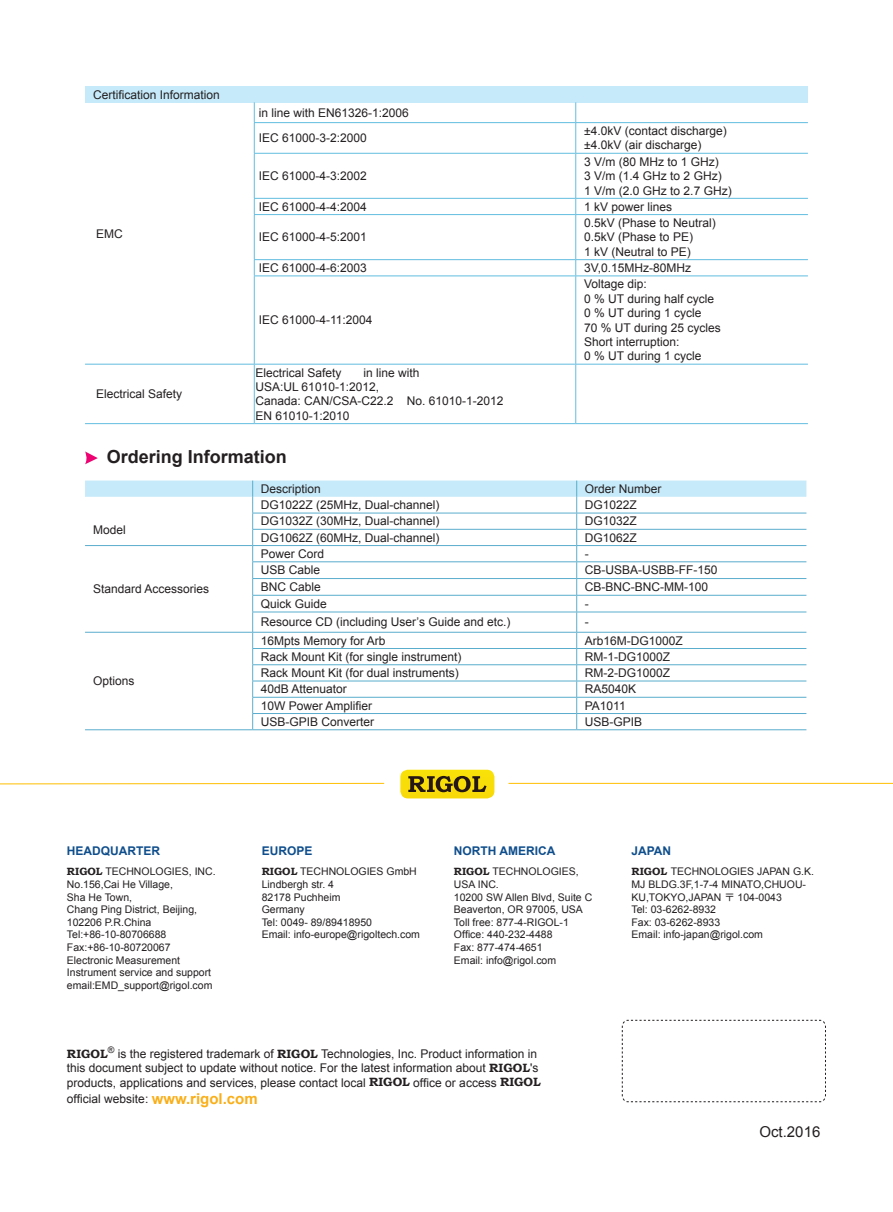
<style>
.page{position:relative;width:893px;height:1212px;background:#fff}
.page>*{position:absolute;margin:0;border:0;box-sizing:border-box;transform-origin:0 0}
.t1{font:700 18px "Arial";color:#231f20}
.t2{font:15px "Arial";color:#231f20}
.t3{font:12px/14.4px "Arial";color:#231f20}
.t4{font:700 12px "Arial";color:#0f4e8c}
.t5{font:10.5px/12.6px "Arial";color:#231f20}
.s1{font-family:"Bookman Old Style";font-weight:700}
.s2{font-family:"Meiryo UI"}
.s3{font-weight:700;font-size:15px;color:#faaf18}
</style>
<div class="page">
<div style="left:85px;top:86px;width:723px;height:16px;background:#c6eafa"></div>
<svg style="left:254px;top:102px;width:1px;height:20px"></svg>
<svg style="left:575px;top:102px;width:1px;height:20px"></svg>
<hr style="left:254px;top:122px;width:322px;height:1px;background:#62bde0">
<hr style="left:254px;top:123px;width:1px;height:30px;background:#62bde0">
<hr style="left:576px;top:122px;width:232px;height:1px;background:#62bde0">
<hr style="left:575px;top:123px;width:1px;height:30px;background:#62bde0">
<hr style="left:254px;top:153px;width:322px;height:1px;background:#62bde0">
<hr style="left:254px;top:154px;width:1px;height:44px;background:#62bde0">
<hr style="left:576px;top:153px;width:232px;height:1px;background:#62bde0">
<hr style="left:575px;top:154px;width:1px;height:44px;background:#62bde0">
<hr style="left:254px;top:198px;width:322px;height:1px;background:#62bde0">
<svg style="left:254px;top:199px;width:1px;height:15px"></svg>
<hr style="left:576px;top:198px;width:232px;height:1px;background:#62bde0">
<svg style="left:575px;top:199px;width:1px;height:15px"></svg>
<hr style="left:254px;top:214px;width:322px;height:1px;background:#62bde0">
<hr style="left:254px;top:215px;width:1px;height:44px;background:#62bde0">
<hr style="left:576px;top:214px;width:232px;height:1px;background:#62bde0">
<hr style="left:575px;top:215px;width:1px;height:44px;background:#62bde0">
<hr style="left:254px;top:259px;width:322px;height:1px;background:#62bde0">
<svg style="left:254px;top:260px;width:1px;height:16px"></svg>
<hr style="left:576px;top:259px;width:232px;height:1px;background:#62bde0">
<svg style="left:575px;top:260px;width:1px;height:16px"></svg>
<hr style="left:254px;top:276px;width:322px;height:1px;background:#62bde0">
<hr style="left:254px;top:276px;width:1px;height:88px;background:#62bde0">
<hr style="left:576px;top:276px;width:232px;height:1px;background:#62bde0">
<hr style="left:575px;top:276px;width:1px;height:88px;background:#62bde0">
<hr style="left:85px;top:364px;width:169px;height:1px;background:#62bde0">
<hr style="left:254px;top:364px;width:322px;height:1px;background:#62bde0">
<hr style="left:254px;top:364px;width:1px;height:59px;background:#62bde0">
<hr style="left:576px;top:364px;width:232px;height:1px;background:#62bde0">
<hr style="left:575px;top:364px;width:1px;height:59px;background:#62bde0">
<hr style="left:85px;top:423px;width:169px;height:1px;background:#62bde0">
<hr style="left:254px;top:423px;width:322px;height:1px;background:#62bde0">
<hr style="left:576px;top:423px;width:232px;height:1px;background:#62bde0">
<svg style="left:85px;top:451px;width:13px;height:13px"></svg>
<hr style="left:85px;top:729px;width:168px;height:1px;background:#5aadcd">
<svg style="left:85px;top:480px;width:721px;height:249px"></svg>
<hr style="left:253px;top:729px;width:324px;height:1px;background:#5aadcd">
<hr style="left:577px;top:729px;width:229px;height:1px;background:#5aadcd">
<hr style="left:252px;top:513px;width:325px;height:1px;background:#5aadcd">
<hr style="left:577px;top:513px;width:229px;height:1px;background:#5aadcd">
<svg style="left:621px;top:1019px;width:205px;height:83px"></svg>
<svg style="left:0;top:782px;width:385px;height:3px"></svg>
<hr style="left:508px;top:783px;width:385px;height:1px;background:#fec210">
<svg style="left:400px;top:770px;width:94px;height:28px;background:#c4ad0f"></svg>
<p class="t3" style="left:93px;top:87px;width:128px">Certification Information</p>
<p class="t3" style="left:96px;top:226px;width:28px">EMC</p>
<p class="t3" style="left:259px;top:100px;width:152px;line-height:25.5px">in line with EN61326-1:2006<br>IEC 61000-3-2:2000</p>
<p class="t3" style="left:259px;top:169px;width:110px">IEC 61000-4-3:2002</p>
<p class="t3" style="left:584px;top:124px;width:144px">±4.0kV (contact discharge) ±4.0kV (air discharge)</p>
<p class="t3" style="left:584px;top:154px;width:149px">3 V/m (80 MHz to 1 GHz)<br>3 V/m (1.4 GHz to 2 GHz)<br>1 V/m (2.0 GHz to 2.7 GHz)</p>
<p class="t3" style="left:259px;top:199px;width:110px">IEC 61000-4-4:2004</p>
<p class="t3" style="left:584px;top:199px;width:90px">1 kV power lines</p>
<p class="t3" style="left:259px;top:230px;width:110px">IEC 61000-4-5:2001</p>
<p class="t3" style="left:584px;top:216px;width:133px">0.5kV (Phase to Neutral)<br>0.5kV (Phase to PE)<br>1 kV (Neutral to PE)</p>
<p class="t3" style="left:259px;top:261px;width:110px">IEC 61000-4-6:2003</p>
<p class="t3" style="left:584px;top:261px;width:108px">3V,0.15MHz-80MHz</p>
<p class="t3" style="left:259px;top:313px;width:115px">IEC 61000-4-11:2004</p>
<p class="t3" style="left:584px;top:277px;width:138px">Voltage dip:<br>0 % UT during half cycle<br>0 % UT during 1 cycle<br>70 % UT during 25 cycles<br>Short interruption:<br>0 % UT during 1 cycle</p>
<p class="t3" style="left:255px;top:365px;width:88px">Electrical Safety</p>
<p class="t3" style="left:255px;top:365px;width:250px;text-indent:108px">in line with<br>USA:UL 61010-1:2012,<br>Canada: CAN/CSA-C22.2 No. 61010-1-2012<br>EN 61010-1:2010</p>
<h1 class="t1" style="left:107px;top:445px;width:182px">Ordering Information</h1>
<p class="t3" style="left:261px;top:482px;width:62px">Description</p>
<p class="t3" style="left:585px;top:482px;width:78px">Order Number</p>
<p class="t3" style="left:261px;top:498px;width:180px">DG1022Z (25MHz, Dual-channel)</p>
<p class="t3" style="left:585px;top:498px;width:54px">DG1022Z</p>
<p class="t3" style="left:93px;top:522px;width:34px">Model</p>
<p class="t3" style="left:96px;top:387px;width:88px">Electrical Safety</p>
<p class="t3" style="left:261px;top:514px;width:180px">DG1032Z (30MHz, Dual-channel)</p>
<p class="t3" style="left:585px;top:514px;width:54px">DG1032Z</p>
<p class="t3" style="left:261px;top:530px;width:180px">DG1062Z (60MHz, Dual-channel)</p>
<p class="t3" style="left:585px;top:530px;width:54px">DG1062Z</p>
<p class="t3" style="left:93px;top:582px;width:118px">Standard Accessories</p>
<p class="t3" style="left:93px;top:674px;width:43px">Options</p>
<p class="t3" style="left:261px;top:547px;width:65px">Power Cord</p>
<p class="t3" style="left:585px;top:547px;width:5px">-</p>
<p class="t3" style="left:261px;top:563px;width:61px">USB Cable</p>
<p class="t3" style="left:585px;top:563px;width:134px">CB-USBA-USBB-FF-150</p>
<p class="t3" style="left:261px;top:580px;width:62px">BNC Cable</p>
<p class="t3" style="left:585px;top:580px;width:125px">CB-BNC-BNC-MM-100</p>
<p class="t3" style="left:261px;top:597px;width:68px">Quick Guide</p>
<p class="t3" style="left:585px;top:597px;width:5px">-</p>
<p class="t3" style="left:261px;top:615px;width:251px">Resource CD (including User’s Guide and etc.)</p>
<p class="t3" style="left:585px;top:615px;width:5px">-</p>
<p class="t3" style="left:261px;top:633px;width:126px">16Mpts Memory for Arb</p>
<p class="t3" style="left:585px;top:633px;width:100px">Arb16M-DG1000Z</p>
<p class="t3" style="left:261px;top:650px;width:202px">Rack Mount Kit (for single instrument)</p>
<p class="t3" style="left:585px;top:650px;width:87px">RM-1-DG1000Z</p>
<p class="t3" style="left:261px;top:666px;width:200px">Rack Mount Kit (for dual instruments)</p>
<p class="t3" style="left:585px;top:666px;width:87px">RM-2-DG1000Z</p>
<p class="t3" style="left:261px;top:682px;width:88px">40dB Attenuator</p>
<p class="t3" style="left:585px;top:682px;width:53px">RA5040K</p>
<p class="t3" style="left:261px;top:698px;width:113px">10W Power Amplifier</p>
<p class="t3" style="left:585px;top:698px;width:42px">PA1011</p>
<p class="t3" style="left:261px;top:715px;width:115px">USB-GPIB Converter</p>
<p class="t3" style="left:585px;top:715px;width:59px">USB-GPIB</p>
<p class="t4" style="left:67px;top:843px;width:95px">HEADQUARTER</p>
<p class="t5" style="left:67px;top:865px;width:150px"><span class="s1">RIGOL</span> TECHNOLOGIES, INC.<br>No.156,Cai He Village,<br>Sha He Town,<br>Chang Ping District, Beijing,<br>102206 P.R.China<br>Tel:+86-10-80706688<br>Fax:+86-10-80720067<br>Electronic Measurement<br>Instrument service and support email:EMD_support@rigol.com</p>
<p class="t4" style="left:262px;top:843px;width:52px">EUROPE</p>
<p class="t5" style="left:262px;top:865px;width:160px"><span class="s1">RIGOL</span> TECHNOLOGIES GmbH<br>Lindbergh str. 4<br>82178 Puchheim<br>Germany<br>Tel: 0049- 89/89418950<br>Email: info-europe@rigoltech.com</p>
<p class="t4" style="left:454px;top:843px;width:103px">NORTH AMERICA</p>
<p class="t5" style="left:454px;top:865px;width:140px"><span class="s1">RIGOL</span> TECHNOLOGIES,<br>USA INC.<br>10200 SW Allen Blvd, Suite C<br>Beaverton, OR 97005, USA<br>Toll free: 877-4-RIGOL-1<br>Office: 440-232-4488<br>Fax: 877-474-4651<br>Email: info@rigol.com</p>
<p class="t4" style="left:631px;top:843px;width:41px">JAPAN</p>
<p class="t5" style="left:631px;top:865px;width:184px"><span class="s1">RIGOL</span> TECHNOLOGIES JAPAN G.K.<br>MJ BLDG.3F,1-7-4 MINATO,CHUOU-<br>KU,TOKYO,JAPAN <span class="s2">〒</span> 104-0043<br>Tel: 03-6262-8932<br>Fax: 03-6262-8933<br>Email: info-japan@rigol.com</p>
<p class="t3" style="left:67px;top:1046px;width:475px"><span class="s1">RIGOL</span><sup>®</sup> is the registered trademark of <span class="s1">RIGOL</span> Technologies, Inc. Product information in this document subject to update without notice. For the latest information about <span class="s1">RIGOL</span>'s products, applications and services, please contact local <span class="s1">RIGOL</span> office or access <span class="s1">RIGOL</span></p>
<p class="t3" style="left:67px;top:1091px;width:192px">official website: <span class="s3">www.rigol.com</span></p>
<p class="t2" style="left:759px;top:1122px;width:62px">Oct.2016</p>
</div>
